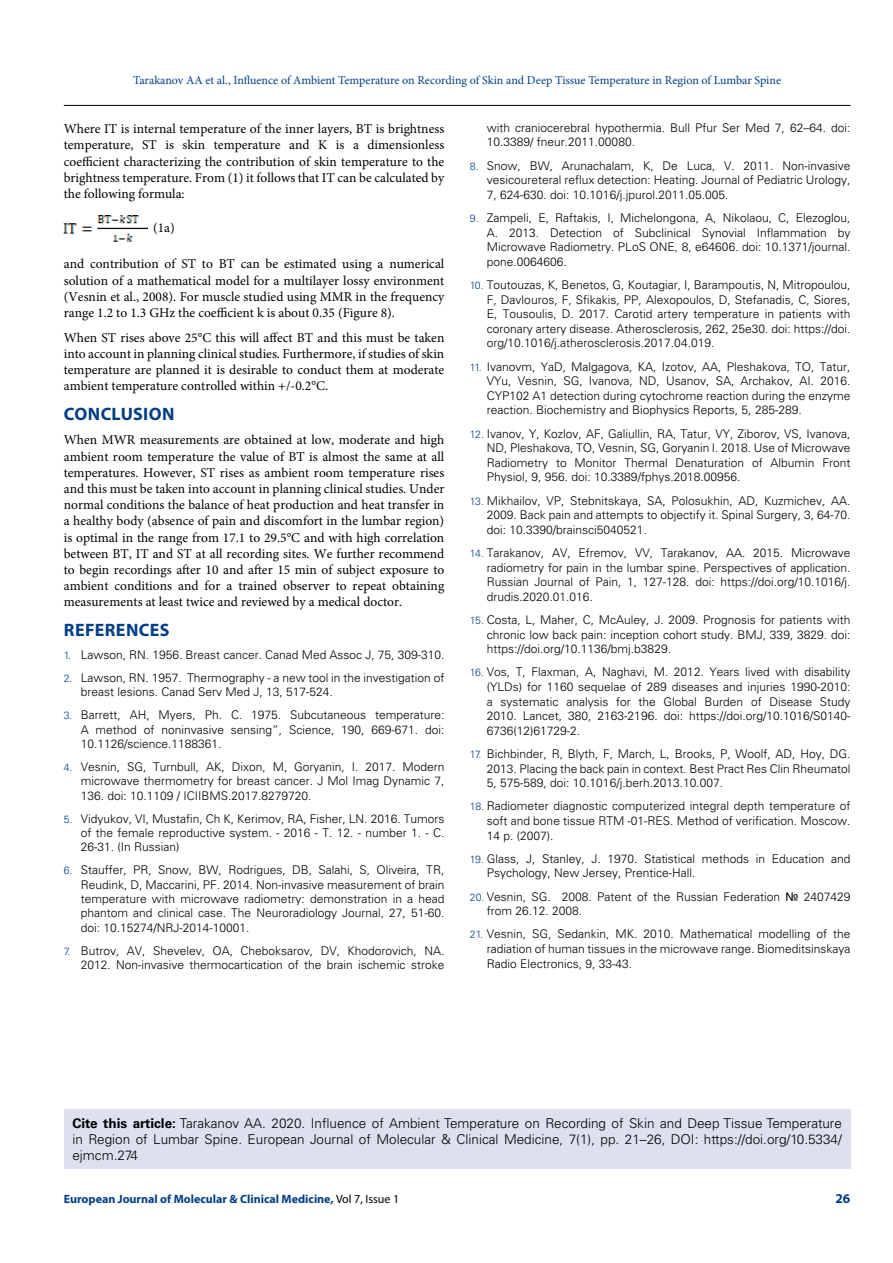
<style>
.page{position:relative;width:893px;height:1263px;background:#fff}
.page>*{position:absolute;margin:0;border:0;box-sizing:border-box;transform-origin:0 0}
.t1{font:700 18px "Myriad Pro";letter-spacing:.02em;color:#003e88}
.t2{font:13.5px/16.2px "Minion Pro";color:#000;text-align:justify}
.t3{font:300 13.5px/16.2px "Univers LT Std";color:#000;text-align:justify}
.t4{font:700 13.5px "Myriad Pro";color:#003e88}
.t5{font:300 12px/14.7px "Univers LT Std";color:#000;text-align:justify}
.t6{font:12px "Minion Pro";letter-spacing:-.005em;color:#003e88}
.t7{font:700 12px "Myriad Pro";color:#003e88}
.s1{font-size:10.5px;color:#003e88}
.s2{font-family:"Arial";font-weight:400}
.s3{font-weight:700}
.s4{font-weight:400;color:#000}
</style>
<div class="page">
<hr style="left:64px;top:105px;width:786px;height:1px;background:#000">
<img style="left:64px;top:215px;width:83px;height:27px">
<div style="left:64px;top:1109px;width:786px;height:60px;background:#dde0ef"></div>
<p class="t6" style="left:133px;top:72px;width:649px">Tarakanov AA et al., Influence of Ambient Temperature on Recording of Skin and Deep Tissue Temperature in Region of Lumbar Spine</p>
<p class="t2" style="left:64px;top:121px;width:382px">Where IT is internal temperature of the inner layers, BT is brightness temperature, ST is skin temperature and K is a dimensionless coefficient characterizing the contribution of skin temperature to the brightness temperature. From (1) it follows that IT can be calculated by the following formula:</p>
<p class="t2" style="left:153px;top:219px;width:23px">(1a)</p>
<p class="t2" style="left:64px;top:256px;width:382px">and contribution of ST to BT can be estimated using a numerical solution of a mathematical model for a multilayer lossy environment (Vesnin et al., 2008). For muscle studied using MMR in the frequency range 1.2 to 1.3 GHz the coefficient k is about 0.35 (Figure 8).</p>
<p class="t2" style="left:64px;top:329px;width:382px">When ST rises above 25°C this will affect BT and this must be taken into account in planning clinical studies. Furthermore, if studies of skin temperature are planned it is desirable to conduct them at moderate ambient temperature controlled within +/-0.2°C.</p>
<h1 class="t1" style="left:64px;top:402px;width:112px">CONCLUSION</h1>
<p class="t2" style="left:64px;top:432px;width:382px">When MWR measurements are obtained at low, moderate and high ambient room temperature the value of BT is almost the same at all temperatures. However, ST rises as ambient room temperature rises and this must be taken into account in planning clinical studies. Under normal conditions the balance of heat production and heat transfer in a healthy body (absence of pain and discomfort in the lumbar region) is optimal in the range from 17.1 to 29.5°C and with high correlation between BT, IT and ST at all recording sites. We further recommend to begin recordings after 10 and after 15 min of subject exposure to ambient conditions and for a trained observer to repeat obtaining measurements at least twice and reviewed by a medical doctor.</p>
<h1 class="t1" style="left:64px;top:618px;width:107px">REFERENCES</h1>
<p class="t5" style="left:64px;top:647px;width:382px"><span class="s1">1.</span> Lawson, RN. 1956. Breast cancer. Canad Med Assoc J, 75, 309-310.</p>
<p class="t5" style="left:81px;top:670px;width:365px;text-indent:-17px"><span class="s1">2.</span> Lawson, RN. 1957. Thermography - a new tool in the investigation of breast lesions. Canad Serv Med J, 13, 517-524.</p>
<p class="t5" style="left:81px;top:708px;width:365px;text-indent:-17px"><span class="s1">3.</span> Barrett, AH, Myers, Ph. C. 1975. Subcutaneous temperature:<br>A method of noninvasive sensing”, Science, 190, 669-671. doi:<br>10.1126/science.1188361.</p>
<p class="t5" style="left:81px;top:759px;width:365px;text-indent:-17px"><span class="s1">4.</span> Vesnin, SG, Turnbull, AK, Dixon, M, Goryanin, I. 2017. Modern microwave thermometry for breast cancer. J Mol Imag Dynamic 7, 136. doi: 10.1109 / ICIIBMS.2017.8279720.</p>
<p class="t5" style="left:81px;top:811px;width:365px;text-indent:-17px"><span class="s1">5.</span> Vidyukov, VI, Mustafin, Ch K, Kerimov, RA, Fisher, LN. 2016. Tumors of the female reproductive system. - 2016 - T. 12. - number 1. - C.<br>26-31. (In Russian)</p>
<p class="t5" style="left:81px;top:863px;width:365px;text-indent:-17px"><span class="s1">6.</span> Stauffer, PR, Snow, BW, Rodrigues, DB, Salahi, S, Oliveira, TR, Reudink, D, Maccarini, PF. 2014. Non-invasive measurement of brain temperature with microwave radiometry: demonstration in a head phantom and clinical case. The Neuroradiology Journal, 27, 51-60. doi: 10.15274/NRJ-2014-10001.</p>
<p class="t5" style="left:64px;top:943px;width:382px;text-align:right"><span class="s1">7.</span> Butrov, AV, Shevelev, OA, Cheboksarov, DV, Khodorovich, NA.<br>2012. Non-invasive thermocartication of the brain ischemic stroke</p>
<p class="t5" style="left:487px;top:121px;width:365px">with craniocerebral hypothermia. Bull Pfur Ser Med 7, 62–64. doi:<br>10.3389/ fneur.2011.00080.</p>
<p class="t5" style="left:487px;top:158px;width:365px;text-indent:-17px"><span class="s1">8.</span> Snow, BW, Arunachalam, K, De Luca, V. 2011. Non-invasive vesicoureteral reflux detection: Heating. Journal of Pediatric Urology, 7, 624-630. doi: 10.1016/j.jpurol.2011.05.005.</p>
<p class="t5" style="left:487px;top:210px;width:365px;text-indent:-17px"><span class="s1">9.</span> Zampeli, E, Raftakis, I, Michelongona, A, Nikolaou, C, Elezoglou, A. 2013. Detection of Subclinical Synovial Inflammation by Microwave Radiometry. PLoS ONE, 8, e64606. doi: 10.1371/journal. pone.0064606.</p>
<p class="t5" style="left:487px;top:277px;width:365px;text-indent:-17px"><span class="s1">10.</span> Toutouzas, K, Benetos, G, Koutagiar, I, Barampoutis, N, Mitropoulou, F, Davlouros, F, Sfikakis, PP, Alexopoulos, D, Stefanadis, C, Siores, E, Tousoulis, D. 2017. Carotid artery temperature in patients with coronary artery disease. Atherosclerosis, 262, 25e30. doi: https://doi. org/10.1016/j.atherosclerosis.2017.04.019.</p>
<p class="t5" style="left:487px;top:359px;width:365px;text-indent:-17px"><span class="s1">11.</span> Ivanovm, YaD, Malgagova, KA, Izotov, AA, Pleshakova, TO, Tatur, VYu, Vesnin, SG, Ivanova, ND, Usanov, SA, Archakov, AI. 2016.<br>CYP102 A1 detection during cytochrome reaction during the enzyme reaction. Biochemistry and Biophysics Reports, 5, 285-289.</p>
<p class="t5" style="left:487px;top:426px;width:365px;text-indent:-17px"><span class="s1">12.</span> Ivanov, Y, Kozlov, AF, Galiullin, RA, Tatur, VY, Ziborov, VS, Ivanova, ND, Pleshakova, TO, Vesnin, SG, Goryanin I. 2018. Use of Microwave Radiometry to Monitor Thermal Denaturation of Albumin Front Physiol, 9, 956. doi: 10.3389/fphys.2018.00956.</p>
<p class="t5" style="left:487px;top:493px;width:365px;text-indent:-17px"><span class="s1">13.</span> Mikhailov, VP, Stebnitskaya, SA, Polosukhin, AD, Kuzmichev, AA.<br>2009. Back pain and attempts to objectify it. Spinal Surgery, 3, 64-70. doi: 10.3390/brainsci5040521.</p>
<p class="t5" style="left:487px;top:545px;width:365px;text-indent:-17px"><span class="s1">14.</span> Tarakanov, AV, Efremov, VV, Tarakanov, AA. 2015. Microwave radiometry for pain in the lumbar spine. Perspectives of application.<br>Russian Journal of Pain, 1, 127-128. doi: https://doi.org/10.1016/j. drudis.2020.01.016.</p>
<p class="t5" style="left:487px;top:612px;width:365px;text-indent:-17px"><span class="s1">15.</span> Costa, L, Maher, C, McAuley, J. 2009. Prognosis for patients with chronic low back pain: inception cohort study. BMJ, 339, 3829. doi: https://doi.org/10.1136/bmj.b3829.</p>
<p class="t5" style="left:487px;top:665px;width:365px;text-indent:-17px"><span class="s1">16.</span> Vos, T, Flaxman, A, Naghavi, M. 2012. Years lived with disability (YLDs) for 1160 sequelae of 289 diseases and injuries 1990-2010: a systematic analysis for the Global Burden of Disease Study 2010. Lancet, 380, 2163-2196. doi: https://doi.org/10.1016/S0140- 6736(12)61729-2.</p>
<p class="t5" style="left:487px;top:746px;width:365px;text-indent:-17px"><span class="s1">17.</span> Bichbinder, R, Blyth, F, March, L, Brooks, P, Woolf, AD, Hoy, DG.<br>2013. Placing the back pain in context. Best Pract Res Clin Rheumatol 5, 575-589, doi: 10.1016/j.berh.2013.10.007.</p>
<p class="t5" style="left:487px;top:799px;width:365px;text-indent:-17px"><span class="s1">18.</span> Radiometer diagnostic computerized integral depth temperature of soft and bone tissue RTM -01-RES. Method of verification. Moscow.<br>14 p. (2007).</p>
<p class="t5" style="left:487px;top:851px;width:365px;text-indent:-17px"><span class="s1">19.</span> Glass, J, Stanley, J. 1970. Statistical methods in Education and<br>Psychology, New Jersey, Prentice-Hall.</p>
<p class="t5" style="left:487px;top:889px;width:365px;text-indent:-17px"><span class="s1">20.</span> Vesnin, SG. 2008. Patent of the Russian Federation <span class="s2">№</span> 2407429 from 26.12. 2008.</p>
<p class="t5" style="left:487px;top:927px;width:365px;text-indent:-17px"><span class="s1">21.</span> Vesnin, SG, Sedankin, MK. 2010. Mathematical modelling of the radiation of human tissues in the microwave range. Biomeditsinskaya Radio Electronics, 9, 33-43.</p>
<p class="t3" style="left:72px;top:1115px;width:771px"><span class="s3">Cite this article:</span> Tarakanov AA. 2020. Influence of Ambient Temperature on Recording of Skin and Deep Tissue Temperature in Region of Lumbar Spine. European Journal of Molecular &amp; Clinical Medicine, 7(1), pp. 21–26, DOI: https://doi.org/10.5334/ ejmcm.274</p>
<p class="t7" style="left:64px;top:1191px;width:337px">European Journal of Molecular &amp; Clinical Medicine, <span class="s4">Vol 7, Issue 1</span></p>
<p class="t4" style="left:835px;top:1189px;width:16px">26</p>
</div>
